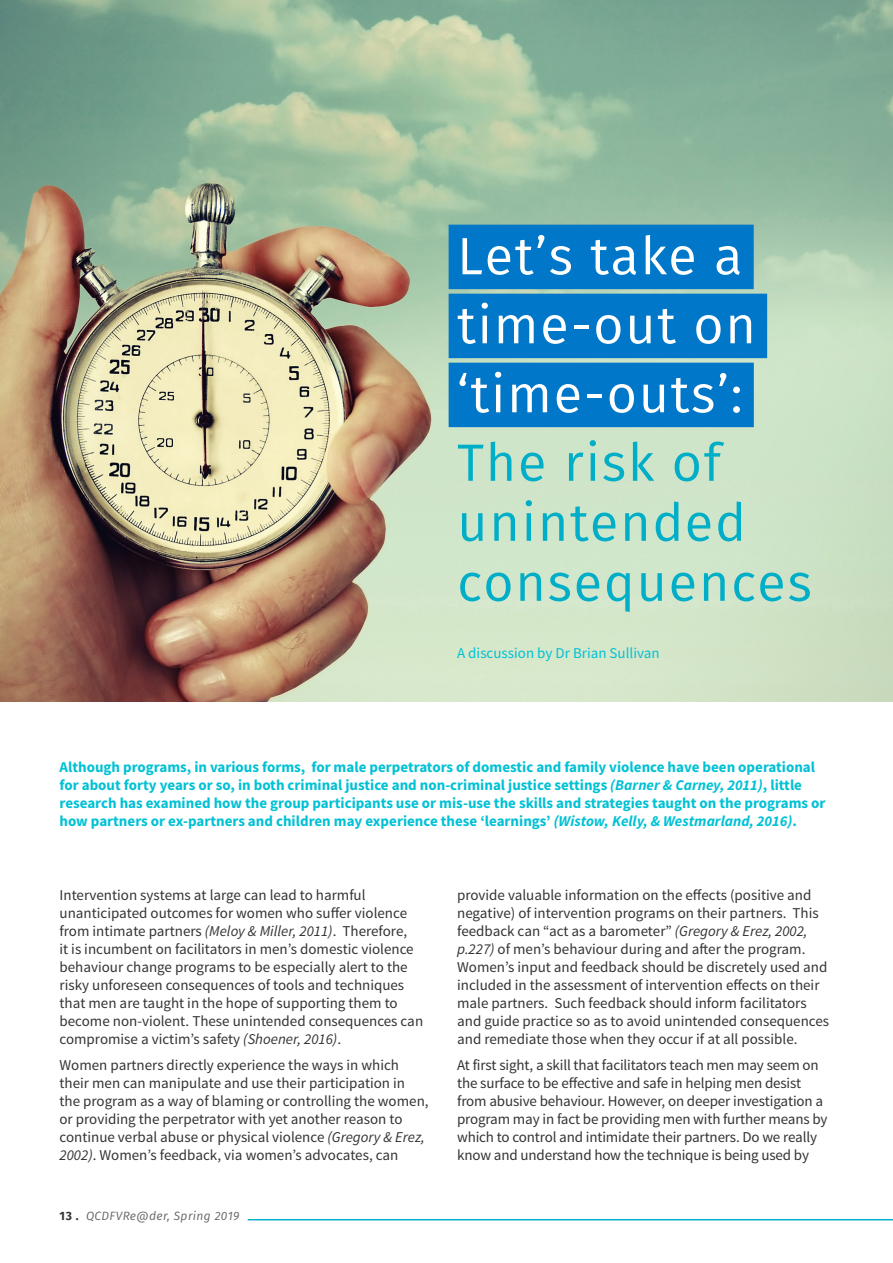
<style>
.page{position:relative;width:893px;height:1263px;background:#fff}
.page>*{position:absolute;margin:0;border:0;box-sizing:border-box;transform-origin:0 0}
.t1{font:52.5px "Fira Sans";letter-spacing:.03em;color:#fff}
.t2{font:52.5px/60px "Fira Sans";letter-spacing:.03em;color:#00aec7}
.t3{font:15px/18px "Source Sans Pro";color:#333}
.t4{font:700 15px/18px "Source Sans Pro";color:#00c1d5}
.t5{font:15px "Source Sans Pro";color:#00c1d5}
.t6{font:italic 12px "Fira Sans";letter-spacing:.03em;color:#666}
.s1{font-style:italic}
.s2{font-weight:700;font-style:normal;color:#333}
</style>
<div class="page">
<hr style="left:248px;top:1219px;width:645px;height:1px;background:#00aec7">
<img style="left:0;top:0;width:893px;height:701px">
<div style="left:449px;top:225px;width:305px;height:64px;background:#0077c8"></div>
<div style="left:449px;top:294px;width:318px;height:64px;background:#0077c8"></div>
<div style="left:449px;top:363px;width:305px;height:64px;background:#0077c8"></div>
<p class="t1" style="left:457px;top:219px;width:287px">Let’s take a</p>
<p class="t1" style="left:457px;top:288px;width:300px">time-out on</p>
<p class="t1" style="left:457px;top:357px;width:287px">‘time-outs’:</p>
<p class="t2" style="left:457px;top:432px;width:356px">The risk of unintended consequences</p>
<p class="t5" style="left:457px;top:644px;width:204px">A discussion by Dr Brian Sullivan</p>
<p class="t4" style="left:60px;top:757px;width:767px">Although programs, in various forms, for male perpetrators of domestic and family violence have been operational for about forty years or so, in both criminal justice and non-criminal justice settings <span class="s1">(Barner &amp; Carney, 2011)</span>, little research has examined how the group participants use or mis-use the skills and strategies taught on the programs or how partners or ex-partners and children may experience these ‘learnings’ <span class="s1">(Wistow, Kelly, &amp; Westmarland, 2016)</span>.</p>
<p class="t3" style="left:60px;top:886px;width:365px">Intervention systems at large can lead to harmful unanticipated outcomes for women who suffer violence from intimate partners <span class="s1">(Meloy &amp; Miller, 2011)</span>. Therefore,<br>it is incumbent on facilitators in men’s domestic violence behaviour change programs to be especially alert to the risky unforeseen consequences of tools and techniques that men are taught in the hope of supporting them to become non-violent. These unintended consequences can compromise a victim’s safety <span class="s1">(Shoener, 2016)</span>.</p>
<p class="t3" style="left:60px;top:1056px;width:371px">Women partners directly experience the ways in which their men can manipulate and use their participation in the program as a way of blaming or controlling the women, or providing the perpetrator with yet another reason to continue verbal abuse or physical violence <span class="s1">(Gregory &amp; Erez, 2002)</span>. Women’s feedback, via women’s advocates, can</p>
<p class="t6" style="left:60px;top:1208px;width:181px"><span class="s2">13 .</span> QCDFVRe@der, Spring 2019</p>
<p class="t3" style="left:457px;top:886px;width:374px">provide valuable information on the effects (positive and negative) of intervention programs on their partners. This feedback can “act as a barometer” <span class="s1">(Gregory &amp; Erez, 2002, p.227)</span> of men’s behaviour during and after the program.<br>Women’s input and feedback should be discretely used and included in the assessment of intervention effects on their male partners. Such feedback should inform facilitators and guide practice so as to avoid unintended consequences and remediate those when they occur if at all possible.</p>
<p class="t3" style="left:457px;top:1056px;width:372px">At first sight, a skill that facilitators teach men may seem on the surface to be effective and safe in helping men desist from abusive behaviour. However, on deeper investigation a program may in fact be providing men with further means by which to control and intimidate their partners. Do we really know and understand how the technique is being used by</p>
</div>
